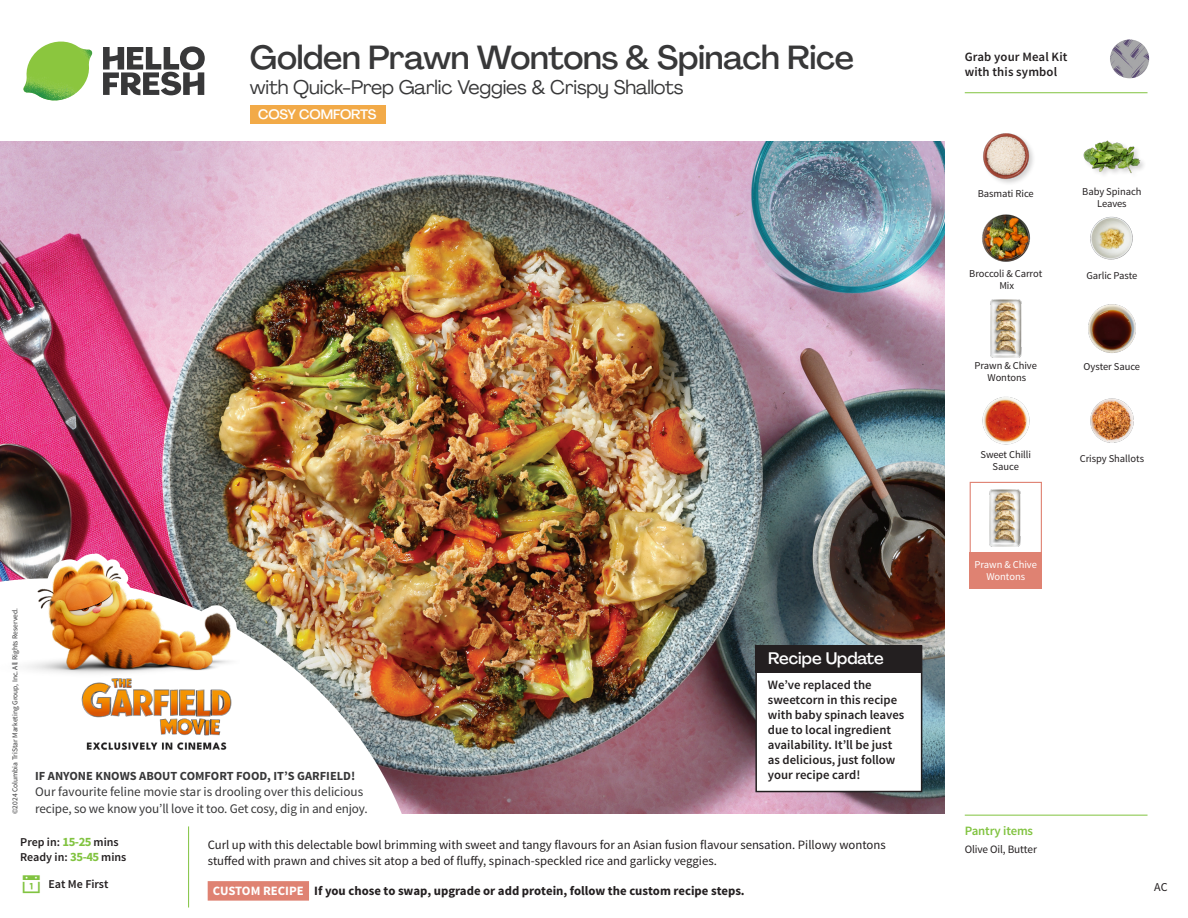
<style>
.page{position:relative;width:1188px;height:918px;background:#fff}
.page>*{position:absolute;margin:0;border:0;box-sizing:border-box;transform-origin:0 0}
._15_Titel_UK{font:500 33px "Agrandir";letter-spacing:-.01em;color:#383839}
._15_Titel_UK-2{font:19.5px "Agrandir";letter-spacing:-.01em;color:#383839}
.Steps_Text_AU{font:500 16.5px "Agrandir";color:#fff}
.t1{font:500 13.5px "Agrandir";letter-spacing:-.01em;color:#fff}
.t2{font:13.2px/16.5px "Source Sans Pro";letter-spacing:-.005em;color:#383839}
.Step_6_Text_AU{font:12.75px/16.5px "Source Sans Pro";color:#231f20}
.Steps_Text_AU-2{font:600 12.75px/15px "Source Sans Pro";color:#231f20}
.Step_6_Text_AU-2{font:700 12.75px "Source Sans Pro";color:#231f20}
._04_Headers_Front{font:600 12.75px "Source Sans Pro";letter-spacing:-.01em;color:#81c340}
.t3{font:700 12.3px "Source Sans Pro";color:#383839}
._04_Intro{font:600 12px "Source Sans Pro";color:#231f20}
.t4{font:12px "Source Sans Pro";color:#231f20}
._05_Pantry{font:11.25px "Source Sans Pro";letter-spacing:-.01em;color:#231f20}
._18_FRONT_ingredients{font:10.5px/12px "Source Sans Pro";letter-spacing:-.005em;color:#231f20;text-align:center}
._18_FRONT_ingredients-2{font:10.5px/12px "Source Sans Pro";letter-spacing:-.005em;color:#fff;text-align:center}
.t5{font:7.5px "Source Sans Pro";color:#383839}
.s1{font-weight:700;font-size:12.75px;color:#81c340}
.s2{color:#fff}
</style>
<div class="page">
<svg style="left:103px;top:46px;width:102px;height:49px"></svg>
<img style="left:23px;top:42px;width:69px;height:59px">
<img style="left:0;top:142px;width:945px;height:672px">
<div style="left:250px;top:105px;width:135px;height:19px;background:#f2aa48"></div>
<div style="left:756px;top:646px;width:166px;height:146px;background:#fff"></div>
<div style="left:755px;top:645px;width:167px;height:147px;border:2px solid #231f20"></div>
<div style="left:755px;top:645px;width:167px;height:28px;background:#231f20"></div>
<svg style="left:1092px;top:39px;width:58px;height:55px"></svg>
<svg style="left:188px;top:826px;width:121px;height:82px"></svg>
<img style="left:1088px;top:304px;width:48px;height:49px">
<img style="left:1090px;top:398px;width:44px;height:45px">
<img style="left:982px;top:396px;width:48px;height:49px">
<img style="left:990px;top:300px;width:32px;height:57px">
<img style="left:982px;top:214px;width:48px;height:48px">
<img style="left:1090px;top:216px;width:43px;height:44px">
<div style="left:1083px;top:140px;width:64px;height:40px;background:#231f20;opacity:.2"></div>
<img style="left:1083px;top:140px;width:58px;height:40px">
<div style="left:982px;top:132px;width:54px;height:54px;background:#231f20;opacity:.2"></div>
<img style="left:982px;top:132px;width:49px;height:50px">
<div style="left:970px;top:482px;width:72px;height:72px;border:1px solid #df8272"></div>
<div style="left:970px;top:552px;width:72px;height:37px;background:#df8272"></div>
<img style="left:989px;top:489px;width:32px;height:58px">
<hr style="left:965px;top:815px;width:183px;height:1px;background:#81c340">
<hr style="left:965px;top:92px;width:183px;height:1px;background:#81c340">
<img style="left:0;top:559px;width:415px;height:255px">
<svg style="left:30px;top:691px;width:208px;height:25px"></svg>
<img style="left:0;top:548px;width:239px;height:143px">
<img style="left:76px;top:675px;width:159px;height:88px">
<p class="_15_Titel_UK" style="left:250px;top:37px;width:606px">Golden Prawn Wontons &amp; Spinach Rice</p>
<p class="_15_Titel_UK-2" style="left:250px;top:75px;width:435px">with Quick-Prep Garlic Veggies &amp; Crispy Shallots</p>
<p class="t1" style="left:258px;top:106px;width:120px">COSY COMFORTS</p>
<p class="t5" style="left:10px;top:814px;width:208px;rotate:-90deg">©2024 Columbia TriStar Marketing Group, Inc. All Rights Reserved.</p>
<p class="t3" style="left:35px;top:768px;width:322px">IF ANYONE KNOWS ABOUT COMFORT FOOD, IT’S GARFIELD!</p>
<p class="t2" style="left:35px;top:784px;width:334px">Our favourite feline movie star is drooling over this delicious recipe, so we know you’ll love it too. Get cosy, dig in and enjoy.</p>
<p class="Steps_Text_AU" style="left:768px;top:648px;width:117px">Recipe Update</p>
<p class="Steps_Text_AU-2" style="left:768px;top:678px;width:138px">We’ve replaced the sweetcorn in this recipe with baby spinach leaves due to local ingredient availability. It’ll be just as delicious, just follow your recipe card!</p>
<p class="_04_Intro" style="left:20px;top:835px;width:100px">Prep in: <span class="s1">15-25</span> mins</p>
<p class="_04_Intro" style="left:20px;top:850px;width:108px">Ready in: <span class="s1">35-45</span> mins</p>
<p class="_04_Intro" style="left:48px;top:876px;width:62px">Eat Me First</p>
<p class="Step_6_Text_AU" style="left:208px;top:837px;width:680px">Curl up with this delectable bowl brimming with sweet and tangy flavours for an Asian fusion flavour sensation. Pillowy wontons stuffed with prawn and chives sit atop a bed of fluffy, spinach-speckled rice and garlicky veggies.</p>
<p class="Step_6_Text_AU-2" style="left:213px;top:882px;width:533px"><span class="s2">CUSTOM RECIPE</span> If you chose to swap, upgrade or add protein, follow the custom recipe steps.</p>
<p class="Steps_Text_AU-2" style="left:965px;top:50px;width:104px">Grab your Meal Kit with this symbol</p>
<p class="_18_FRONT_ingredients" style="left:978px;top:188px;width:58px">Basmati Rice</p>
<p class="_18_FRONT_ingredients" style="left:969px;top:267px;width:74px">Broccoli &amp; Carrot<br>Mix</p>
<p class="_18_FRONT_ingredients" style="left:1082px;top:186px;width:61px">Baby Spinach<br>Leaves</p>
<p class="_18_FRONT_ingredients" style="left:1086px;top:270px;width:53px">Garlic Paste</p>
<p class="_18_FRONT_ingredients" style="left:975px;top:359px;width:64px">Prawn &amp; Chive</p>
<p class="_18_FRONT_ingredients" style="left:1084px;top:361px;width:58px">Oyster Sauce</p>
<p class="_18_FRONT_ingredients" style="left:987px;top:371px;width:40px">Wontons</p>
<p class="_18_FRONT_ingredients" style="left:980px;top:449px;width:52px">Sweet Chilli<br>Sauce</p>
<p class="_18_FRONT_ingredients-2" style="left:975px;top:558px;width:64px">Prawn &amp; Chive<br>Wontons</p>
<p class="_18_FRONT_ingredients" style="left:1080px;top:452px;width:66px">Crispy Shallots</p>
<p class="_04_Headers_Front" style="left:965px;top:822px;width:70px">Pantry items</p>
<p class="_05_Pantry" style="left:965px;top:842px;width:74px">Olive Oil, Butter</p>
<p class="t4" style="left:1154px;top:879px;width:15px">AC</p>
</div>
